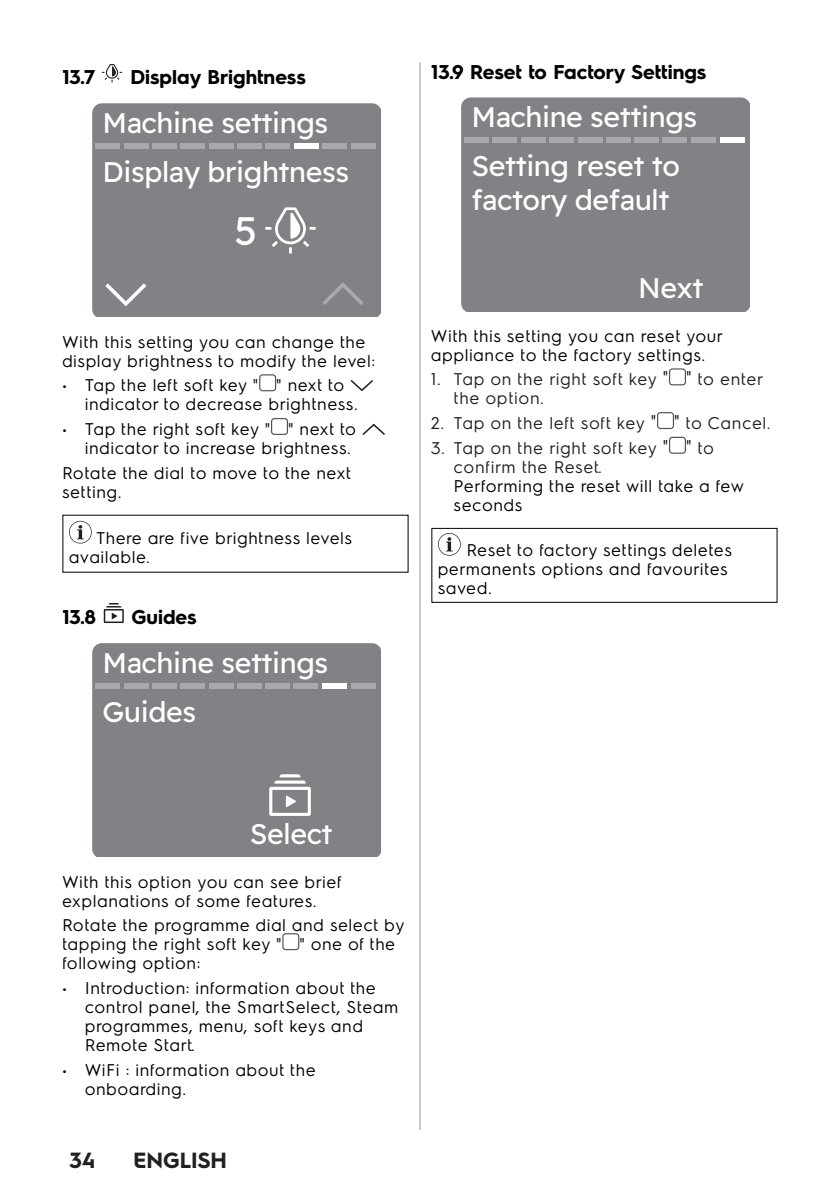
<style>
.page{position:relative;width:840px;height:1191px;background:#fff}
.page>*{position:absolute;margin:0;border:0;box-sizing:border-box;transform-origin:0 0}
.t1{font:39.6px "Readex Pro";color:#fff}
.t2{font:28.4px/48.8px "Readex Pro";letter-spacing:-.015em;color:#fff}
.t3{font:700 22px "Electrolux Sans";color:#231f20}
.HEAD_LINE{font:700 20px "Electrolux Sans";color:#000}
.Body{font:17px/19px "Electrolux Sans";letter-spacing:.025em;color:#000}
.t4{font:17px/19px "Electrolux Sans";letter-spacing:.03em;color:#231f20}
.Text_Box_WARNING{font:17px/19px "Electrolux Sans";letter-spacing:.025em;color:#000}
.s1{color:#000}
</style>
<div class="page">
<svg style="left:102px;top:64px;width:20px;height:18px"></svg>
<div style="left:259px;top:374px;width:17px;height:17px;border:1px solid #535350;border-radius:3px"></div>
<svg style="left:350px;top:380px;width:23px;height:11px"></svg>
<div style="left:271px;top:418px;width:17px;height:17px;border:1px solid #535350;border-radius:3px"></div>
<svg style="left:362px;top:423px;width:23px;height:12px"></svg>
<svg style="left:69px;top:521px;width:23px;height:22px"></svg>
<svg style="left:438px;top:533px;width:22px;height:22px"></svg>
<div style="left:431px;top:528px;width:346px;height:75px;border:1px solid #000"></div>
<hr style="left:419px;top:62px;width:1px;height:1068px;background:#939598">
<svg style="left:104px;top:603px;width:20px;height:20px"></svg>
<div style="left:282px;top:933px;width:17px;height:17px;border:1px solid #535350;border-radius:3px"></div>
<div style="left:668px;top:368px;width:17px;height:17px;border:1px solid #535350;border-radius:3px"></div>
<div style="left:656px;top:412px;width:17px;height:17px;border:1px solid #535350;border-radius:3px"></div>
<div style="left:668px;top:437px;width:17px;height:17px;border:1px solid #535350;border-radius:3px"></div>
<div style="left:92px;top:103px;width:288px;height:214px;background:#808285"></div>
<div style="left:95px;top:144px;width:25px;height:5px;background:#a8a9ad"></div>
<div style="left:124px;top:144px;width:24px;height:5px;background:#a8a9ad"></div>
<div style="left:152px;top:144px;width:24px;height:5px;background:#a8a9ad"></div>
<div style="left:180px;top:144px;width:25px;height:5px;background:#a8a9ad"></div>
<div style="left:209px;top:144px;width:24px;height:5px;background:#a8a9ad"></div>
<div style="left:237px;top:144px;width:25px;height:5px;background:#a8a9ad"></div>
<div style="left:265px;top:144px;width:25px;height:5px;background:#a8a9ad"></div>
<div style="left:322px;top:144px;width:24px;height:5px;background:#a8a9ad"></div>
<div style="left:351px;top:144px;width:24px;height:5px;background:#a8a9ad"></div>
<div style="left:294px;top:143px;width:24px;height:6px;background:#fff"></div>
<svg style="left:105px;top:283px;width:41px;height:23px"></svg>
<svg style="left:322px;top:282px;width:41px;height:23px"></svg>
<svg style="left:265px;top:207px;width:50px;height:46px"></svg>
<div style="left:461px;top:97px;width:287px;height:214px;background:#808285"></div>
<div style="left:464px;top:138px;width:24px;height:5px;background:#a8a9ad"></div>
<div style="left:492px;top:138px;width:25px;height:5px;background:#a8a9ad"></div>
<div style="left:521px;top:138px;width:24px;height:5px;background:#a8a9ad"></div>
<div style="left:549px;top:138px;width:24px;height:5px;background:#a8a9ad"></div>
<div style="left:577px;top:138px;width:25px;height:5px;background:#a8a9ad"></div>
<div style="left:606px;top:138px;width:24px;height:5px;background:#a8a9ad"></div>
<div style="left:634px;top:138px;width:24px;height:5px;background:#a8a9ad"></div>
<div style="left:662px;top:138px;width:24px;height:5px;background:#a8a9ad"></div>
<div style="left:690px;top:138px;width:25px;height:5px;background:#a8a9ad"></div>
<div style="left:719px;top:138px;width:24px;height:5px;background:#fff"></div>
<div style="left:92px;top:643px;width:288px;height:213px;background:#808285"></div>
<div style="left:95px;top:683px;width:25px;height:5px;background:#a8a9ad"></div>
<div style="left:124px;top:683px;width:24px;height:5px;background:#a8a9ad"></div>
<div style="left:152px;top:683px;width:24px;height:5px;background:#a8a9ad"></div>
<div style="left:180px;top:683px;width:25px;height:5px;background:#a8a9ad"></div>
<div style="left:209px;top:683px;width:24px;height:5px;background:#a8a9ad"></div>
<div style="left:237px;top:683px;width:25px;height:5px;background:#a8a9ad"></div>
<div style="left:265px;top:683px;width:25px;height:5px;background:#a8a9ad"></div>
<div style="left:293px;top:683px;width:25px;height:5px;background:#a8a9ad"></div>
<div style="left:322px;top:683px;width:24px;height:5px;background:#fff"></div>
<div style="left:351px;top:683px;width:24px;height:5px;background:#a8a9ad"></div>
<svg style="left:269px;top:774px;width:42px;height:42px"></svg>
<p class="HEAD_LINE" style="left:62px;top:63px;width:34px">13.7</p>
<p class="HEAD_LINE" style="left:130px;top:63px;width:177px">Display Brightness</p>
<p class="HEAD_LINE" style="left:431px;top:57px;width:276px">13.9 Reset to Factory Settings</p>
<p class="t2" style="left:102px;top:99px;width:248px">Machine settings<br>Display brightness</p>
<p class="t2" style="left:471px;top:93px;width:227px">Machine settings<br>Setting reset to</p>
<p class="t2" style="left:471px;top:176px;width:199px">factory default</p>
<p class="t1" style="left:234px;top:208px;width:24px">5</p>
<p class="Body" style="left:62px;top:331px;width:314px">With this setting you can change the display brightness to modify the level:</p>
<p class="Body" style="left:85px;top:375px;width:274px;text-indent:-23px">• Tap the left soft key " " next to indicator to decrease brightness.</p>
<p class="Body" style="left:85px;top:418px;width:273px;text-indent:-23px">• Tap the right soft key " " next to indicator to increase brightness.</p>
<p class="Body" style="left:62px;top:462px;width:290px">Rotate the dial to move to the next setting.</p>
<p class="Text_Box_WARNING" style="left:69px;top:527px;width:285px;text-indent:27px">There are five brightness levels available.</p>
<p class="HEAD_LINE" style="left:62px;top:603px;width:35px">13.8</p>
<p class="HEAD_LINE" style="left:131px;top:603px;width:67px">Guides</p>
<p class="t2" style="left:102px;top:639px;width:227px">Machine settings<br>Guides</p>
<p class="t2" style="left:637px;top:264px;width:67px">Next</p>
<p class="Body" style="left:431px;top:325px;width:293px">With this setting you can reset your appliance to the factory settings.</p>
<p class="t4" style="left:453px;top:369px;width:311px;text-indent:-23px">1. Tap on the right soft key <span class="s1">" "</span> to enter the option.</p>
<p class="t4" style="left:431px;top:412px;width:341px">2. Tap on the left soft key <span class="s1">" "</span> to Cancel.</p>
<p class="t4" style="left:453px;top:437px;width:292px;text-indent:-23px">3. Tap on the right soft key <span class="s1">" "</span> to confirm the Reset.<br><span class="s1">Performing the reset will take a few seconds</span></p>
<p class="Text_Box_WARNING" style="left:438px;top:539px;width:296px;text-indent:29px">Reset to factory settings deletes permanents options and favourites saved.</p>
<p class="t2" style="left:249px;top:809px;width:84px">Select</p>
<p class="Body" style="left:62px;top:871px;width:281px">With this option you can see brief explanations of some features.</p>
<p class="Body" style="left:62px;top:914px;width:344px">Rotate the programme dial and select by tapping the right soft key " " one of the following option:</p>
<p class="Body" style="left:85px;top:977px;width:315px;text-indent:-23px">• Introduction: information about the control panel, the SmartSelect, Steam programmes, menu, soft keys and<br>Remote Start.</p>
<p class="Body" style="left:85px;top:1059px;width:232px;text-indent:-23px">• WiFi : information about the onboarding.</p>
<p class="t3" style="left:69px;top:1144px;width:27px">34</p>
<p class="t3" style="left:133px;top:1144px;width:95px">ENGLISH</p>
</div>
